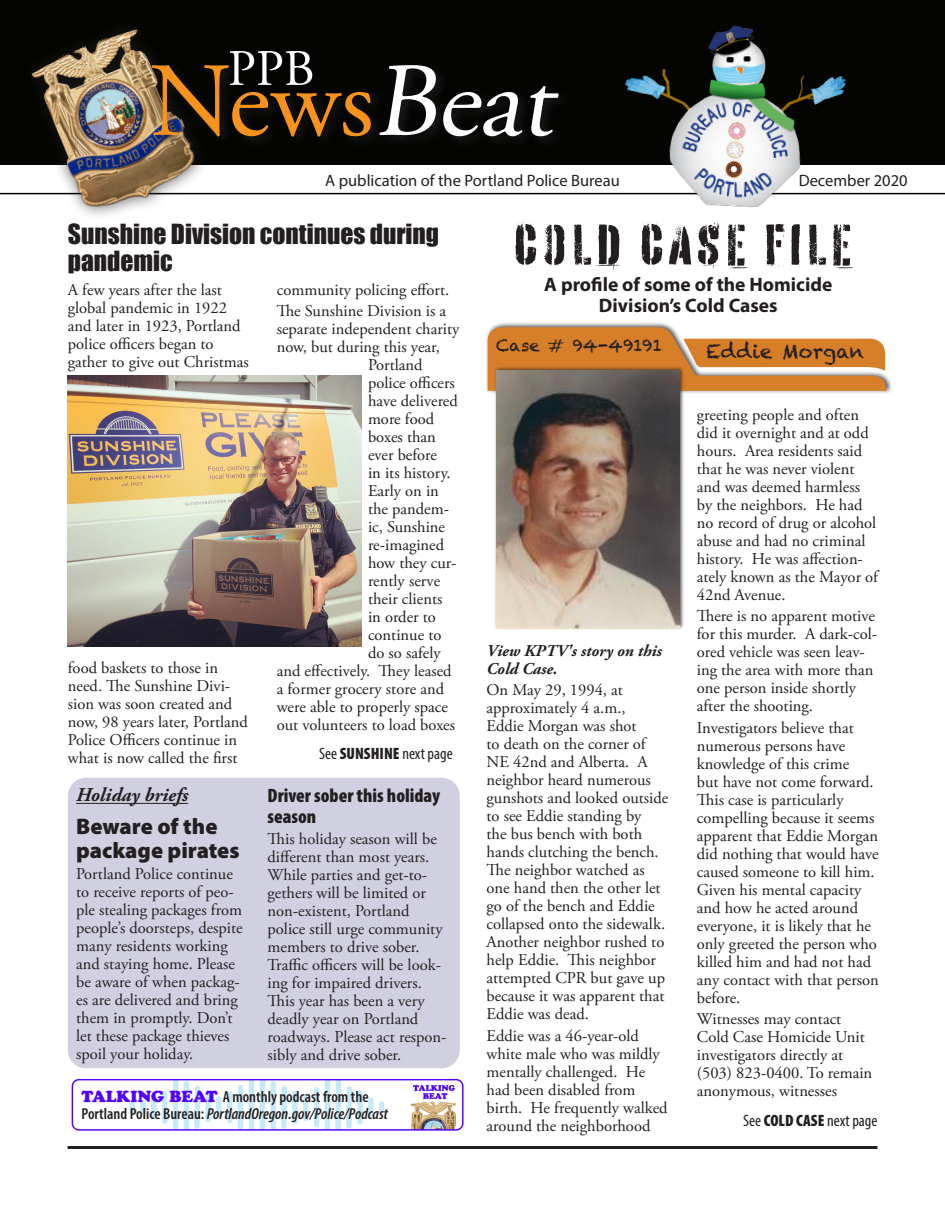
<style>
.page{position:relative;width:945px;height:1215px;background:#fff}
.page>*{position:absolute;margin:0;border:0;box-sizing:border-box;transform-origin:0 0}
.t1{font:105px "Adobe Garamond Pro";color:#f7931d}
.t2{font:57px "Battery Park";color:#231f20}
.t3{font:51px "Adobe Garamond Pro";color:#fff}
.t4{font:25.5px/27px "Impact";color:#231f20}
.t5{font:900 22.5px/24px "Myriad Pro";color:#231f20}
.t6{font:700 19.5px/21px "Myriad Pro";color:#231f20;text-align:center}
.t7{font:900 condensed 19.5px/21px "Myriad Pro";color:#231f20}
.t8{font:italic 700 19.5px "Adobe Garamond Pro";color:#231f20}
.t9{font:19.5px "Chalkduster";color:#231f20}
.t10{font:16.5px/18px "Adobe Garamond Pro";color:#231f20}
.t11{font:16.5px "Myriad Pro";color:#231f20}
.t12{font:condensed 16.5px "Myriad Pro";color:#231f20}
.t13{font:italic 700 16.5px/18px "Adobe Garamond Pro";color:#231f20}
.t14{font:16.5px "Chalkduster";color:#231f20}
.t15{font:600 condensed 15.9px/17.4px "Myriad Pro";color:#231f20}
.s1{font-style:italic;color:#fff}
.s2{font-weight:900}
.s3{font-family:"Cooper Black Std";font-weight:400;font-stretch:normal;color:#5301ff}
.s4{font-style:italic}
</style>
<div class="page">
<div style="left:0;top:0;width:945px;height:165px;background:#040503"></div>
<hr style="left:0;top:193px;width:945px;height:1px;background:#040503">
<img style="left:612px;top:25px;width:247px;height:183px">
<div style="left:19px;top:15px;width:191px;height:206px;background:#231f20;opacity:.75"></div>
<img style="left:28px;top:23px;width:176px;height:198px">
<div style="left:68px;top:778px;width:392px;height:290px;background:#d0d0e1;border-radius:18px"></div>
<div style="left:485px;top:321px;width:407px;height:73px;background:#231f20;opacity:.75"></div>
<svg style="left:488px;top:327px;width:398px;height:64px"></svg>
<div style="left:494px;top:366px;width:191px;height:264px;background:#231f20;opacity:.75"></div>
<img style="left:496px;top:371px;width:184px;height:257px">
<img style="left:68px;top:376px;width:293px;height:270px">
<hr style="left:76px;top:803px;width:112px;height:1px;background:#231f20">
<hr style="left:68px;top:1146px;width:810px;height:3px;background:#231f20">
<svg style="left:260px;top:1081px;width:5px;height:48px"></svg>
<svg style="left:249px;top:1081px;width:5px;height:48px"></svg>
<svg style="left:238px;top:1085px;width:5px;height:44px"></svg>
<svg style="left:314px;top:1087px;width:5px;height:41px"></svg>
<svg style="left:162px;top:1081px;width:16px;height:48px"></svg>
<svg style="left:271px;top:1081px;width:37px;height:48px"></svg>
<svg style="left:184px;top:1081px;width:48px;height:48px"></svg>
<svg style="left:129px;top:1096px;width:27px;height:22px"></svg>
<svg style="left:325px;top:1081px;width:59px;height:48px"></svg>
<img style="left:410px;top:1084px;width:47px;height:45px">
<div style="left:72px;top:1079px;width:392px;height:52px;border:1px solid #5301ff;border-radius:7px"></div>
<div style="left:149px;top:62px;width:422px;height:87px;background:#231f20;opacity:.75"></div>
<p class="t3" style="left:228px;top:38px;width:88px">PPB</p>
<p class="t1" style="left:149px;top:39px;width:426px">News<span class="s1">Beat</span></p>
<p class="t11" style="left:325px;top:170px;width:296px">A publication of the Portland Police Bureau</p>
<p class="t11" style="left:799px;top:170px;width:111px">December 2020</p>
<p class="t4" style="left:68px;top:220px;width:373px">Sunshine Division continues during pandemic</p>
<p class="t10" style="left:68px;top:281px;width:182px">A few years after the last global pandemic in 1922 and later in 1923, Portland police officers began to gather to give out Christmas</p>
<p class="t10" style="left:68px;top:659px;width:182px">food baskets to those in need. The Sunshine Divi&shy;sion was soon created and now, 98 years later, Portland<br>Police Officers continue in what is now called the first</p>
<p class="t8" style="left:76px;top:784px;width:114px">Holiday briefs</p>
<p class="t5" style="left:76px;top:813px;width:165px">Beware of the package pirates</p>
<p class="t10" style="left:76px;top:865px;width:168px">Portland Police continue to receive reports of peo&shy;ple stealing packages from people’s doorsteps, despite many residents working and staying home. Please be aware of when packag&shy;es are delivered and bring them in promptly. Don’t let these package thieves spoil your holiday.</p>
<p class="t10" style="left:277px;top:281px;width:174px">community policing effort.</p>
<p class="t10" style="left:277px;top:302px;width:171px">The Sunshine Division is a</p>
<p class="t10" style="left:277px;top:320px;width:184px">separate independent charity</p>
<p class="t10" style="left:277px;top:338px;width:165px">now, but during this year,</p>
<p class="t10" style="left:368px;top:356px;width:56px">Portland</p>
<p class="t10" style="left:368px;top:374px;width:88px">police officers</p>
<p class="t10" style="left:368px;top:392px;width:91px">have delivered</p>
<p class="t10" style="left:368px;top:410px;width:68px">more food</p>
<p class="t10" style="left:368px;top:428px;width:69px">boxes than</p>
<p class="t10" style="left:368px;top:446px;width:71px">ever before</p>
<p class="t10" style="left:368px;top:464px;width:84px">in its history.</p>
<p class="t10" style="left:368px;top:482px;width:72px">Early on in</p>
<p class="t10" style="left:368px;top:500px;width:83px">the pandem-</p>
<p class="t10" style="left:368px;top:518px;width:79px">ic, Sunshine</p>
<p class="t10" style="left:368px;top:536px;width:78px">re-imagined</p>
<p class="t10" style="left:368px;top:554px;width:90px">how they cur-</p>
<p class="t10" style="left:368px;top:572px;width:74px">rently serve</p>
<p class="t10" style="left:368px;top:590px;width:76px">their clients</p>
<p class="t10" style="left:368px;top:608px;width:69px">in order to</p>
<p class="t10" style="left:368px;top:626px;width:75px">continue to</p>
<p class="t10" style="left:368px;top:644px;width:74px">do so safely</p>
<p class="t10" style="left:277px;top:662px;width:176px">and effectively. They leased</p>
<p class="t10" style="left:277px;top:680px;width:169px">a former grocery store and</p>
<p class="t10" style="left:277px;top:698px;width:173px">were able to properly space</p>
<p class="t10" style="left:277px;top:716px;width:180px">out volunteers to load boxes</p>
<p class="t12" style="left:319px;top:744px;width:135px">See <span class="s2">SUNSHINE</span> next page</p>
<p class="t7" style="left:268px;top:785px;width:174px">Driver sober this holiday season</p>
<p class="t10" style="left:268px;top:831px;width:181px">This holiday season will be different than most years.<br>While parties and get-to&shy;gethers will be limited or non-existent, Portland police still urge community members to drive sober.<br>Traffic officers will be look&shy;ing for impaired drivers.<br>This year has been a very deadly year on Portland roadways. Please act respon&shy;sibly and drive sober.</p>
<p class="t15" style="left:82px;top:1088px;width:308px"><span class="s3">TALKING BEAT</span> A monthly podcast from the<br>Portland Police Bureau: <span class="s4">PortlandOregon.gov/Police/Podcast</span></p>
<p class="t2" style="left:511px;top:208px;width:344px">COLD CASE FILE</p>
<p class="t6" style="left:544px;top:273px;width:289px">A profile of some of the Homicide<br>Division’s Cold Cases</p>
<p class="t14" style="left:496px;top:336px;width:168px">Case # 94-49191</p>
<p class="t9" style="left:706px;top:340px;width:159px">Eddie Morgan</p>
<p class="t13" style="left:487px;top:642px;width:177px">View KPTV's story on this<br>Cold Case.</p>
<p class="t10" style="left:487px;top:682px;width:183px">On May 29, 1994, at approximately 4 a.m.,<br>Eddie Morgan was shot<br>to death on the corner of<br>NE 42nd and Alberta. A neighbor heard numerous gunshots and looked outside to see Eddie standing by<br>the bus bench with both hands clutching the bench.<br>The neighbor watched as one hand then the other let go of the bench and Eddie collapsed onto the sidewalk.<br>Another neighbor rushed to help Eddie. This neighbor attempted CPR but gave up because it was apparent that<br>Eddie was dead.</p>
<p class="t10" style="left:487px;top:1027px;width:183px">Eddie was a 46-year-old white male who was mildly mentally challenged. He had been disabled from birth. He frequently walked around the neighborhood</p>
<p class="t10" style="left:697px;top:407px;width:183px">greeting people and often did it overnight and at odd hours. Area residents said that he was never violent and was deemed harmless by the neighbors. He had no record of drug or alcohol abuse and had no criminal history. He was affection&shy;ately known as the Mayor of<br>42nd Avenue.</p>
<p class="t10" style="left:697px;top:608px;width:182px">There is no apparent motive for this murder. A dark-col&shy;ored vehicle was seen leav&shy;ing the area with more than one person inside shortly after the shooting.</p>
<p class="t10" style="left:697px;top:719px;width:184px">Investigators believe that numerous persons have knowledge of this crime<br>but have not come forward.<br>This case is particularly compelling because it seems apparent that Eddie Morgan did nothing that would have caused someone to kill him.<br>Given his mental capacity and how he acted around everyone, it is likely that he only greeted the person who killed him and had not had any contact with that person before.</p>
<p class="t10" style="left:697px;top:1010px;width:177px">Witnesses may contact<br>Cold Case Homicide Unit investigators directly at (503) 823-0400. To remain anonymous, witnesses</p>
<p class="t12" style="left:743px;top:1111px;width:136px">See <span class="s2">COLD CASE</span> next page</p>
</div>
